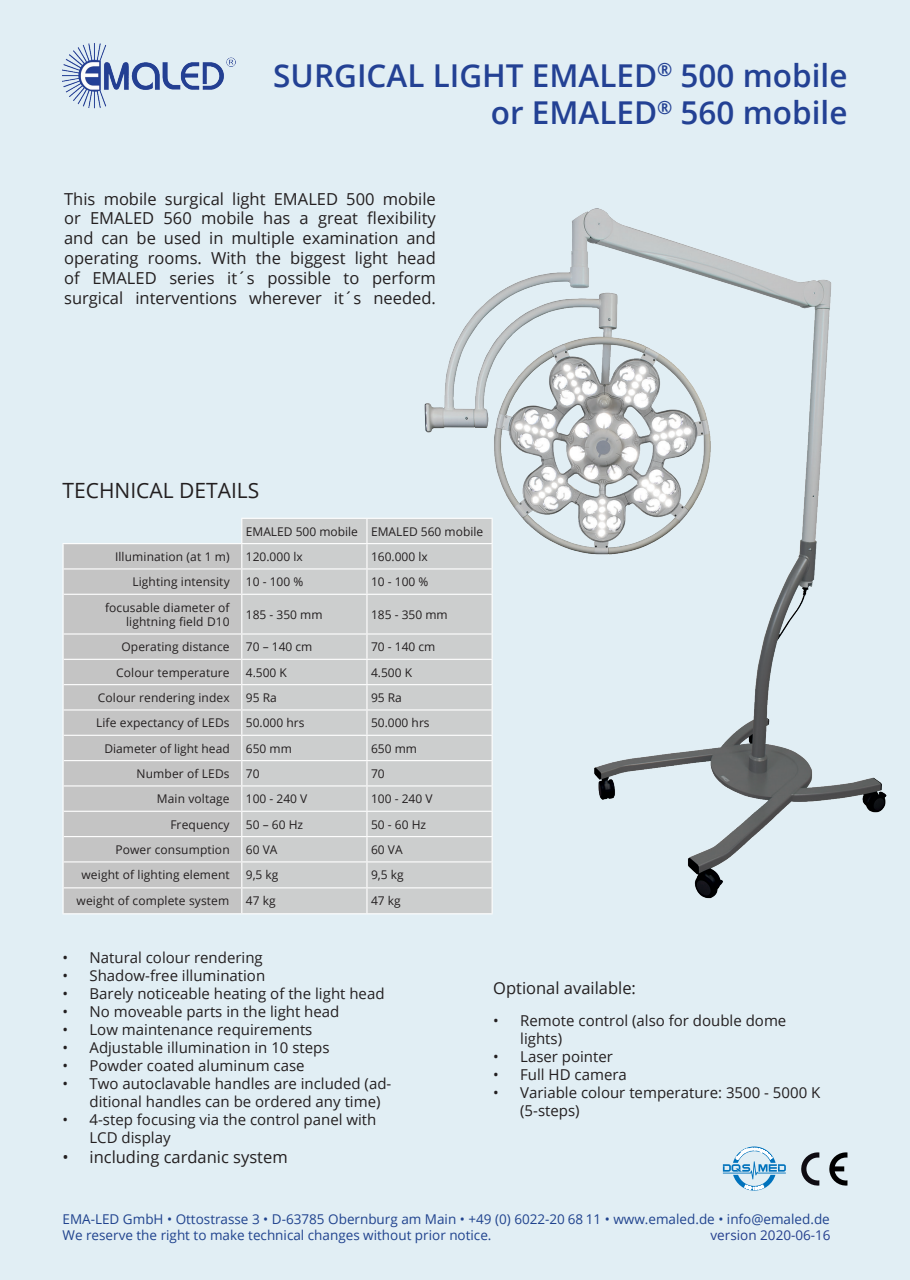
<style>
.page{position:relative;width:910px;height:1280px;background:#e1eef4}
.page>*{position:absolute;margin:0;border:0;box-sizing:border-box;transform-origin:0 0}
.t1{font:600 31.5px/37.8px "Open Sans";color:#234194;text-align:right}
.t2{font:21px "Open Sans";color:#231f20}
.t3{font:16.5px/19.8px "Open Sans";color:#231f20;text-align:justify}
.t4{font:15px/18px "Open Sans";color:#231f20}
.t5{font:13.5px/16.2px "Open Sans";color:#20438e}
.t6{font:13.5px "Open Sans";color:#253f8e}
.t7{font:12px/14.4px "Open Sans";letter-spacing:.01em;color:#231f20;text-align:right}
</style>
<div class="page">
<div style="left:242px;top:519px;width:250px;height:394px;background:#cccece"></div>
<div style="left:64px;top:544px;width:177px;height:369px;background:#c4c4c4"></div>
<hr style="left:367px;top:518px;width:126px;height:1px;background:#fff">
<hr style="left:367px;top:543px;width:126px;height:1px;background:#fff">
<hr style="left:242px;top:568px;width:125px;height:1px;background:#fff">
<hr style="left:367px;top:568px;width:126px;height:1px;background:#fff">
<hr style="left:64px;top:594px;width:178px;height:1px;background:#fff">
<hr style="left:242px;top:594px;width:125px;height:1px;background:#fff">
<hr style="left:367px;top:594px;width:126px;height:1px;background:#fff">
<hr style="left:366px;top:595px;width:1px;height:38px;background:#fff">
<hr style="left:64px;top:633px;width:178px;height:1px;background:#fff">
<hr style="left:242px;top:633px;width:125px;height:1px;background:#fff">
<hr style="left:367px;top:633px;width:126px;height:1px;background:#fff">
<hr style="left:64px;top:659px;width:178px;height:1px;background:#fff">
<hr style="left:242px;top:659px;width:125px;height:1px;background:#fff">
<hr style="left:367px;top:659px;width:126px;height:1px;background:#fff">
<hr style="left:64px;top:684px;width:178px;height:1px;background:#fff">
<hr style="left:242px;top:684px;width:125px;height:1px;background:#fff">
<hr style="left:367px;top:684px;width:126px;height:1px;background:#fff">
<hr style="left:64px;top:709px;width:178px;height:1px;background:#fff">
<hr style="left:242px;top:709px;width:125px;height:1px;background:#fff">
<hr style="left:367px;top:709px;width:126px;height:1px;background:#fff">
<hr style="left:64px;top:735px;width:178px;height:1px;background:#fff">
<hr style="left:242px;top:735px;width:125px;height:1px;background:#fff">
<hr style="left:367px;top:735px;width:126px;height:1px;background:#fff">
<hr style="left:64px;top:760px;width:178px;height:1px;background:#fff">
<hr style="left:242px;top:760px;width:125px;height:1px;background:#fff">
<hr style="left:367px;top:760px;width:126px;height:1px;background:#fff">
<hr style="left:64px;top:785px;width:178px;height:1px;background:#fff">
<hr style="left:242px;top:785px;width:125px;height:1px;background:#fff">
<hr style="left:367px;top:785px;width:126px;height:1px;background:#fff">
<hr style="left:64px;top:811px;width:178px;height:1px;background:#fff">
<hr style="left:242px;top:811px;width:125px;height:1px;background:#fff">
<hr style="left:367px;top:811px;width:126px;height:1px;background:#fff">
<hr style="left:64px;top:836px;width:178px;height:1px;background:#fff">
<hr style="left:242px;top:836px;width:125px;height:1px;background:#fff">
<hr style="left:367px;top:836px;width:126px;height:1px;background:#fff">
<hr style="left:64px;top:861px;width:178px;height:1px;background:#fff">
<hr style="left:242px;top:861px;width:125px;height:1px;background:#fff">
<hr style="left:367px;top:861px;width:126px;height:1px;background:#fff">
<hr style="left:64px;top:887px;width:178px;height:1px;background:#fff">
<hr style="left:242px;top:887px;width:125px;height:1px;background:#fff">
<hr style="left:367px;top:887px;width:126px;height:1px;background:#fff">
<svg style="left:366px;top:634px;width:1px;height:279px"></svg>
<hr style="left:63px;top:913px;width:179px;height:1px;background:#fff">
<hr style="left:242px;top:913px;width:125px;height:1px;background:#fff">
<hr style="left:367px;top:913px;width:126px;height:1px;background:#fff">
<hr style="left:63px;top:594px;width:1px;height:40px;background:#fff">
<hr style="left:241px;top:595px;width:1px;height:38px;background:#fff">
<svg style="left:63px;top:634px;width:1px;height:279px"></svg>
<svg style="left:241px;top:634px;width:1px;height:279px"></svg>
<hr style="left:241px;top:518px;width:126px;height:1px;background:#fff">
<svg style="left:366px;top:519px;width:1px;height:75px"></svg>
<hr style="left:242px;top:543px;width:125px;height:1px;background:#fff">
<hr style="left:63px;top:543px;width:179px;height:1px;background:#fff">
<hr style="left:64px;top:568px;width:178px;height:1px;background:#fff">
<svg style="left:63px;top:544px;width:1px;height:50px"></svg>
<svg style="left:241px;top:519px;width:1px;height:75px"></svg>
<img style="left:63px;top:41px;width:175px;height:69px">
<img style="left:412px;top:191px;width:476px;height:720px">
<svg style="left:801px;top:1152px;width:18px;height:33px"></svg>
<svg style="left:828px;top:1152px;width:19px;height:33px"></svg>
<svg style="left:723px;top:1146px;width:63px;height:45px;background:#b3d5e8"></svg>
<h1 class="t1" style="left:273px;top:56px;width:576px">SURGICAL LIGHT EMALED<sup>®</sup> 500 mobile or EMALED<sup>®</sup> 560 mobile</h1>
<p class="t3" style="left:64px;top:188px;width:373px">This mobile surgical light EMALED 500 mobile or EMALED 560 mobile has a great flexibility and can be used in multiple examination and operating rooms. With the biggest light head of EMALED series it´s possible to perform surgical interventions wherever it´s needed.</p>
<h2 class="t2" style="left:63px;top:476px;width:198px">TECHNICAL DETAILS</h2>
<p class="t7" style="left:246px;top:524px;width:239px">EMALED 500 mobile EMALED 560 mobile</p>
<p class="t7" style="left:115px;top:549px;width:116px">Illumination (at 1 m)</p>
<p class="t7" style="left:246px;top:549px;width:58px">120.000 lx</p>
<p class="t7" style="left:371px;top:549px;width:58px">160.000 lx</p>
<p class="t7" style="left:132px;top:574px;width:99px">Lighting intensity</p>
<p class="t7" style="left:246px;top:574px;width:59px">10 - 100 %</p>
<p class="t7" style="left:371px;top:574px;width:59px">10 - 100 %</p>
<p class="t7" style="left:105px;top:600px;width:126px">focusable diameter of lightning field D10</p>
<p class="t7" style="left:246px;top:607px;width:78px">185 - 350 mm</p>
<p class="t7" style="left:371px;top:607px;width:78px">185 - 350 mm</p>
<p class="t7" style="left:121px;top:639px;width:110px">Operating distance</p>
<p class="t7" style="left:246px;top:639px;width:68px">70 – 140 cm</p>
<p class="t7" style="left:371px;top:639px;width:66px">70 - 140 cm</p>
<p class="t7" style="left:116px;top:665px;width:115px">Colour temperature</p>
<p class="t7" style="left:246px;top:665px;width:43px">4.500 K</p>
<p class="t7" style="left:371px;top:665px;width:43px">4.500 K</p>
<p class="t7" style="left:98px;top:690px;width:133px">Colour rendering index</p>
<p class="t7" style="left:246px;top:690px;width:32px">95 Ra</p>
<p class="t7" style="left:371px;top:690px;width:32px">95 Ra</p>
<p class="t7" style="left:96px;top:715px;width:135px">Life expectancy of LEDs</p>
<p class="t7" style="left:246px;top:715px;width:60px">50.000 hrs</p>
<p class="t7" style="left:371px;top:715px;width:60px">50.000 hrs</p>
<p class="t7" style="left:104px;top:741px;width:127px">Diameter of light head</p>
<p class="t7" style="left:246px;top:741px;width:48px">650 mm</p>
<p class="t7" style="left:371px;top:741px;width:48px">650 mm</p>
<p class="t7" style="left:137px;top:766px;width:95px">Number of LEDs</p>
<p class="t7" style="left:246px;top:766px;width:15px">70</p>
<p class="t7" style="left:371px;top:766px;width:15px">70</p>
<p class="t7" style="left:157px;top:791px;width:74px">Main voltage</p>
<p class="t7" style="left:246px;top:791px;width:63px">100 - 240 V</p>
<p class="t7" style="left:371px;top:791px;width:63px">100 - 240 V</p>
<p class="t7" style="left:170px;top:817px;width:61px">Frequency</p>
<p class="t7" style="left:246px;top:817px;width:59px">50 – 60 Hz</p>
<p class="t7" style="left:371px;top:817px;width:57px">50 - 60 Hz</p>
<p class="t7" style="left:115px;top:842px;width:116px">Power consumption</p>
<p class="t7" style="left:246px;top:842px;width:33px">60 VA</p>
<p class="t7" style="left:371px;top:842px;width:33px">60 VA</p>
<p class="t7" style="left:82px;top:868px;width:150px">weight of lighting element</p>
<p class="t7" style="left:246px;top:868px;width:34px">9,5 kg</p>
<p class="t7" style="left:371px;top:868px;width:34px">9,5 kg</p>
<p class="t7" style="left:77px;top:893px;width:154px">weight of complete system</p>
<p class="t7" style="left:246px;top:893px;width:31px">47 kg</p>
<p class="t7" style="left:371px;top:893px;width:31px">47 kg</p>
<p class="t4" style="left:63px;top:948px;width:202px">• Natural colour rendering</p>
<p class="t4" style="left:63px;top:966px;width:204px">• Shadow-free illumination</p>
<p class="t4" style="left:63px;top:984px;width:324px">• Barely noticeable heating of the light head</p>
<p class="t4" style="left:63px;top:1002px;width:278px">• No moveable parts in the light head</p>
<p class="t4" style="left:63px;top:1020px;width:251px">• Low maintenance requirements</p>
<p class="t4" style="left:63px;top:1038px;width:269px">• Adjustable illumination in 10 steps</p>
<p class="t4" style="left:63px;top:1056px;width:244px">• Powder coated aluminum case</p>
<p class="t4" style="left:90px;top:1074px;width:303px;text-indent:-27px">• Two autoclavable handles are included (ad&shy;ditional handles can be ordered any time)</p>
<p class="t4" style="left:90px;top:1110px;width:288px;text-indent:-27px">• 4-step focusing via the control panel with<br>LCD display</p>
<h3 class="t3" style="left:63px;top:1147px;width:227px">• including cardanic system</h3>
<h3 class="t3" style="left:493px;top:978px;width:144px">Optional available:</h3>
<p class="t4" style="left:520px;top:1011px;width:268px;text-indent:-27px">• Remote control (also for double dome lights)</p>
<p class="t4" style="left:493px;top:1047px;width:121px">• Laser pointer</p>
<p class="t4" style="left:493px;top:1065px;width:135px">• Full HD camera</p>
<p class="t4" style="left:520px;top:1083px;width:302px;text-indent:-27px">• Variable colour temperature: 3500 - 5000 K (5-steps)</p>
<p class="t5" style="left:63px;top:1211px;width:769px">EMA-LED GmbH • Ottostrasse 3 • D-63785 Obernburg am Main • +49 (0) 6022-20 68 11 • www.emaled.de • info@emaled.de<br>We reserve the right to make technical changes without prior notice.</p>
<p class="t6" style="left:711px;top:1226px;width:122px">version 2020-06-16</p>
</div>
